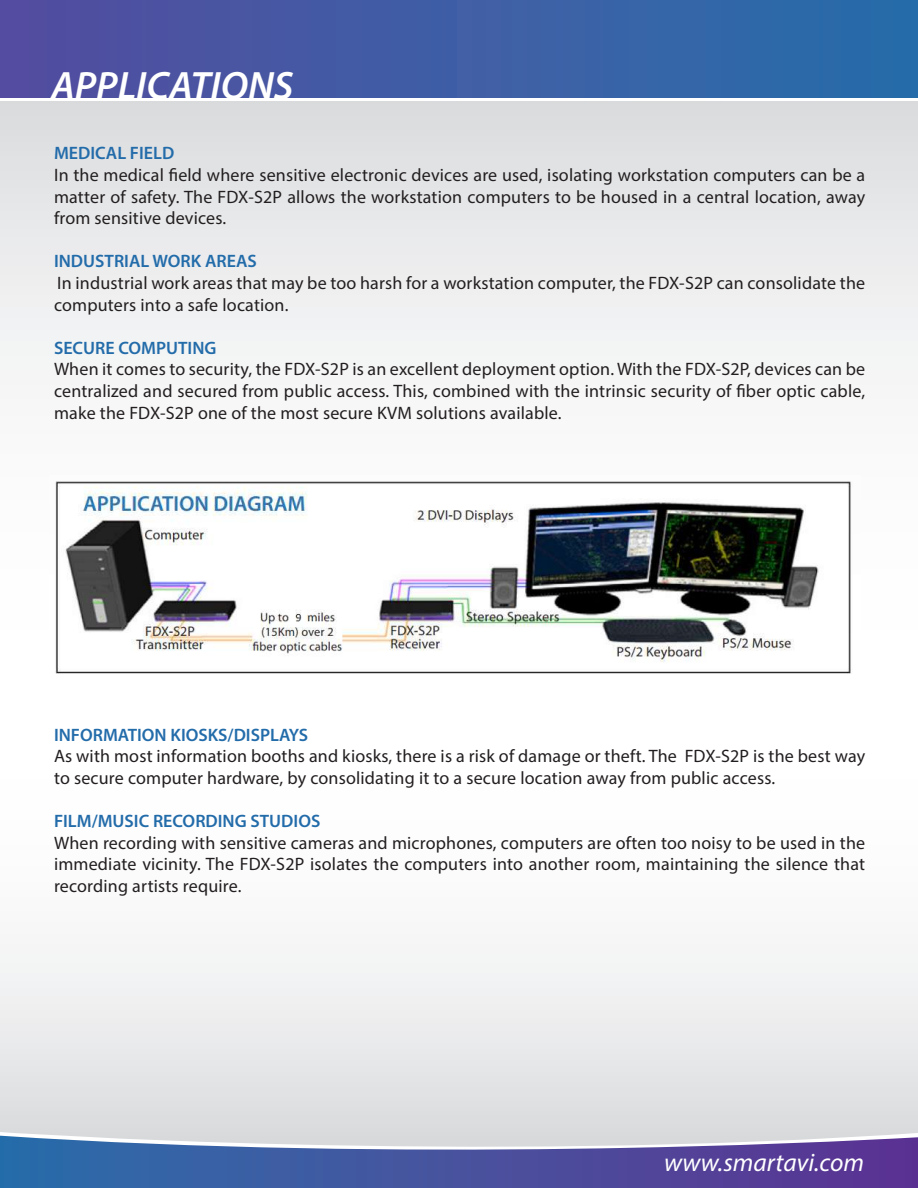
<style>
.page{position:relative;width:918px;height:1188px;background:#fff}
.page>*{position:absolute;margin:0;border:0;box-sizing:border-box;transform-origin:0 0}
.t1{font:italic 600 39.75px "Myriad Pro";color:#fff}
.t2{font:italic 25.5px "Myriad Pro";color:#fff}
.t3{font:18px/21.6px "Myriad Pro";letter-spacing:.01em;color:#231f20;text-align:justify}
.t4{font:600 18px "Myriad Pro";color:#236caa}
</style>
<div class="page">
<svg style="left:0;top:101px;width:918px;height:269px"></svg>
<svg style="left:0;top:954px;width:918px;height:178px"></svg>
<hr style="left:0;top:1132px;width:918px;height:4px;background:#d9dadc">
<svg style="left:0;top:1136px;width:918px;height:52px;background:#616bab"></svg>
<div style="left:0;top:0;width:918px;height:98px;background:linear-gradient(to right,#544d9f,#286eaa)"></div>
<img style="left:55px;top:481px;width:796px;height:193px">
<h1 class="t1" style="left:51px;top:60px;width:244px">APPLICATIONS</h1>
<p class="t4" style="left:54px;top:142px;width:122px">MEDICAL FIELD</p>
<p class="t3" style="left:54px;top:164px;width:813px">In the medical field where sensitive electronic devices are used, isolating workstation computers can be a matter of safety. The FDX-S2P allows the workstation computers to be housed in a central location, away from sensitive devices.</p>
<p class="t4" style="left:54px;top:250px;width:204px">INDUSTRIAL WORK AREAS</p>
<p class="t3" style="left:54px;top:272px;width:813px">In industrial work areas that may be too harsh for a workstation computer, the FDX-S2P can consolidate the computers into a safe location.</p>
<p class="t4" style="left:54px;top:336px;width:164px">SECURE COMPUTING</p>
<p class="t3" style="left:54px;top:358px;width:813px">When it comes to security, the FDX-S2P is an excellent deployment option. With the FDX-S2P, devices can be centralized and secured from public access. This, combined with the intrinsic security of fiber optic cable, make the FDX-S2P one of the most secure KVM solutions available.</p>
<p class="t4" style="left:54px;top:723px;width:256px">INFORMATION KIOSKS/DISPLAYS</p>
<p class="t3" style="left:54px;top:745px;width:813px">As with most information booths and kiosks, there is a risk of damage or theft. The FDX-S2P is the best way to secure computer hardware, by consolidating it to a secure location away from public access.</p>
<p class="t4" style="left:54px;top:810px;width:268px">FILM/MUSIC RECORDING STUDIOS</p>
<p class="t3" style="left:54px;top:832px;width:813px">When recording with sensitive cameras and microphones, computers are often too noisy to be used in the immediate vicinity. The FDX-S2P isolates the computers into another room, maintaining the silence that recording artists require.</p>
<h2 class="t2" style="left:664px;top:1147px;width:201px">www.smartavi.com</h2>
</div>
